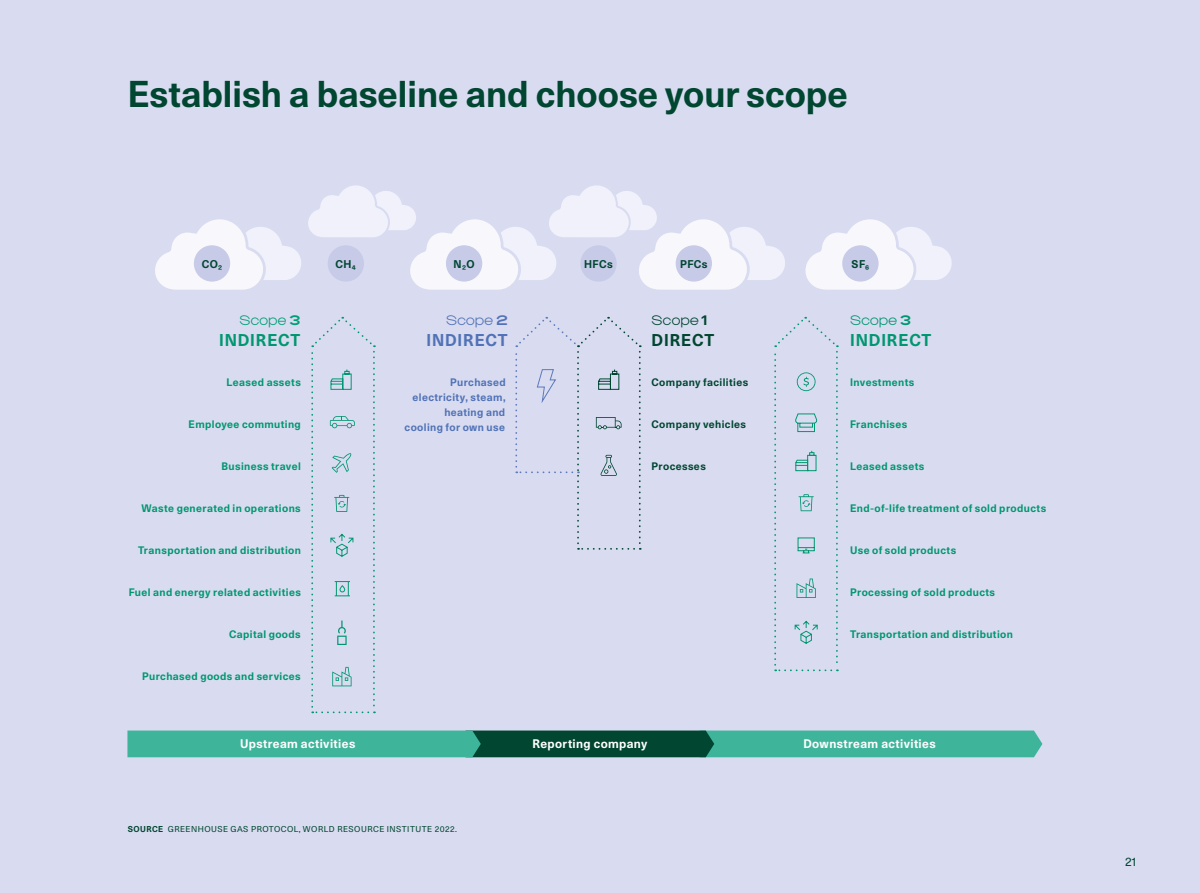
<style>
.page{position:relative;width:1200px;height:893px;background:#fff}
.page>*{position:absolute;margin:0;border:0;box-sizing:border-box;transform-origin:0 0}
.SOG_Rubrik_24_34{font:700 36px "Unica 77 LL";color:#014631}
.t1{font:700 16.5px "Unica 77 LL";letter-spacing:.055em;color:#009770}
.t2{font:700 16.5px "Unica 77 LL";letter-spacing:.055em;color:#5172b7}
.t3{font:700 16.5px "Unica 77 LL";letter-spacing:.055em;color:#014631}
.t4{font:700 12px "Unica 77 LL";letter-spacing:.035em;color:#fff}
.t5{font:12px "Broad Sans";letter-spacing:.035em;color:#009770}
.t6{font:12px "Broad Sans";letter-spacing:.035em;color:#00a075}
.t7{font:12px "Broad Sans";letter-spacing:.035em;color:#014631}
.t8{font:12px "Broad Sans";letter-spacing:.035em;color:#5172b7}
.SOG_Label{font:12px "Unica 77 LL";color:#014631}
.t9{font:700 10.8px "Unica 77 LL";letter-spacing:.04em;color:#014631}
.t10{font:700 10.5px "Unica 77 LL";letter-spacing:.04em;color:#009770}
.t11{font:700 10.5px/15px "Unica 77 LL";letter-spacing:.04em;color:#5172b7;text-align:right}
.t12{font:700 10.5px "Unica 77 LL";letter-spacing:.04em;color:#014631}
.Navn{font:8.25px "Unica 77 LL";letter-spacing:.06em;color:#014631}
.s1{font-weight:700}
</style>
<div class="page">
<div style="left:0;top:0;width:1199px;height:893px;background:#d9dcf0"></div>
<svg style="left:155px;top:185px;width:630px;height:105px"></svg>
<svg style="left:805px;top:219px;width:147px;height:71px"></svg>
<div style="left:194px;top:245px;width:36px;height:37px;background:#c7cbe8;border-radius:50%"></div>
<div style="left:327px;top:245px;width:37px;height:37px;background:#c7cbe8;border-radius:50%"></div>
<div style="left:446px;top:245px;width:36px;height:37px;background:#c7cbe8;border-radius:50%"></div>
<div style="left:580px;top:245px;width:36px;height:37px;background:#c7cbe8;border-radius:50%"></div>
<div style="left:675px;top:245px;width:36px;height:37px;background:#c7cbe8;border-radius:50%"></div>
<div style="left:842px;top:245px;width:36px;height:37px;background:#c7cbe8;border-radius:50%"></div>
<svg style="left:311px;top:317px;width:64px;height:396px"></svg>
<svg style="left:515px;top:317px;width:125px;height:233px"></svg>
<svg style="left:330px;top:369px;width:311px;height:102px"></svg>
<svg style="left:127px;top:730px;width:915px;height:27px;background:#329981"></svg>
<svg style="left:774px;top:317px;width:63px;height:354px"></svg>
<p class="SOG_Rubrik_24_34" style="left:128px;top:70px;width:721px">Establish a baseline and choose your scope</p>
<p class="t9" style="left:202px;top:257px;width:22px">CO₂</p>
<p class="t9" style="left:335px;top:257px;width:22px">CH₄</p>
<p class="t9" style="left:453px;top:257px;width:23px">N₂O</p>
<p class="t9" style="left:584px;top:257px;width:30px">HFCs</p>
<p class="t9" style="left:680px;top:257px;width:29px">PFCs</p>
<p class="t9" style="left:851px;top:257px;width:19px">SF₆</p>
<p class="t6" style="left:239px;top:313px;width:62px">SCOPE <span class="s1">3</span></p>
<p class="t1" style="left:219px;top:328px;width:83px">INDIRECT</p>
<p class="t10" style="left:226px;top:375px;width:76px">Leased assets</p>
<p class="t10" style="left:188px;top:417px;width:114px">Employee commuting</p>
<p class="t10" style="left:221px;top:459px;width:81px">Business travel</p>
<p class="t10" style="left:141px;top:501px;width:161px">Waste generated in operations</p>
<p class="t10" style="left:138px;top:543px;width:164px">Transportation and distribution</p>
<p class="t10" style="left:129px;top:585px;width:173px">Fuel and energy related activities</p>
<p class="t10" style="left:229px;top:627px;width:73px">Capital goods</p>
<p class="t10" style="left:142px;top:669px;width:160px">Purchased goods and services</p>
<p class="t8" style="left:446px;top:313px;width:63px">SCOPE <span class="s1">2</span></p>
<p class="t2" style="left:426px;top:328px;width:83px">INDIRECT</p>
<p class="t11" style="left:404px;top:374px;width:103px">Purchased electricity, steam, heating and cooling for own use</p>
<p class="t7" style="left:651px;top:313px;width:57px">SCOPE <span class="s1">1</span></p>
<p class="t3" style="left:651px;top:328px;width:64px">DIRECT</p>
<p class="t12" style="left:651px;top:375px;width:98px">Company facilities</p>
<p class="t12" style="left:651px;top:417px;width:96px">Company vehicles</p>
<p class="t12" style="left:651px;top:459px;width:56px">Processes</p>
<p class="t5" style="left:849px;top:313px;width:62px">SCOPE <span class="s1">3</span></p>
<p class="t1" style="left:849px;top:328px;width:83px">INDIRECT</p>
<p class="t10" style="left:849px;top:375px;width:66px">Investments</p>
<p class="t10" style="left:849px;top:417px;width:59px">Franchises</p>
<p class="t10" style="left:849px;top:459px;width:76px">Leased assets</p>
<p class="t10" style="left:849px;top:501px;width:197px">End-of-life treatment of sold products</p>
<p class="t10" style="left:849px;top:543px;width:108px">Use of sold products</p>
<p class="t10" style="left:849px;top:585px;width:146px">Processing of sold products</p>
<p class="t10" style="left:849px;top:627px;width:164px">Transportation and distribution</p>
<p class="t4" style="left:240px;top:736px;width:117px">Upstream activities</p>
<p class="t4" style="left:532px;top:736px;width:117px">Reporting company</p>
<p class="t4" style="left:803px;top:736px;width:134px">Downstream activities</p>
<p class="Navn" style="left:128px;top:823px;width:330px"><span class="s1">SOURCE</span> GREENHOUSE GAS PROTOCOL, WORLD RESOURCE INSTITUTE 2022.</p>
<p class="SOG_Label" style="left:1124px;top:854px;width:12px">21</p>
</div>
